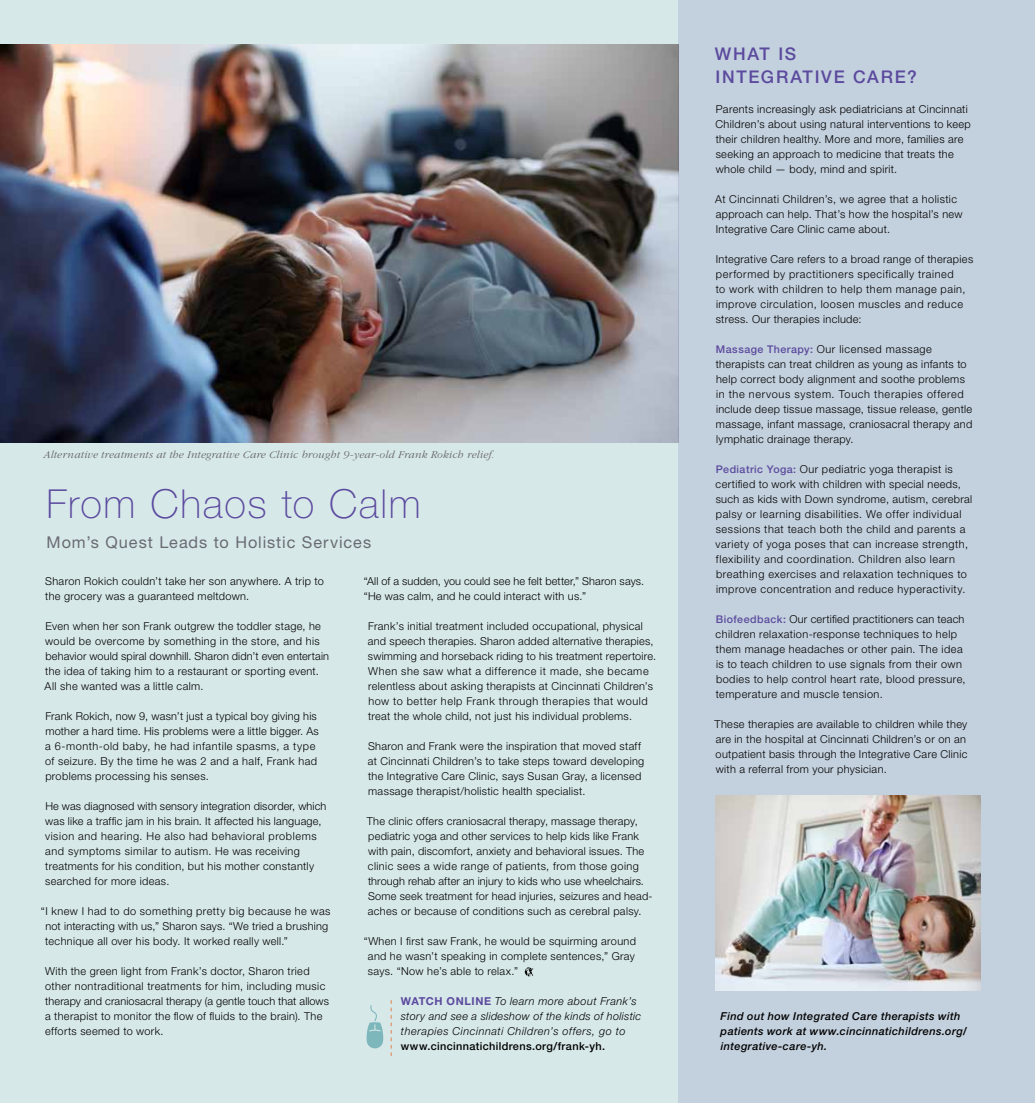
<style>
.page{position:relative;width:1035px;height:1103px;background:#fff}
.page>*{position:absolute;margin:0;border:0;box-sizing:border-box;transform-origin:0 0}
.t1{font:100 40px "Helvetica Neue LT Std";letter-spacing:.04em;color:#5b4a9e}
.t2{font:500 17.5px/22.5px "Helvetica Neue LT Std";letter-spacing:.095em;color:#5b4a9e}
.t3{font:16.25px "Helvetica Neue LT Std";letter-spacing:.055em;color:#696b73}
.t4{font:300 11px/15px "Helvetica Neue LT Std";letter-spacing:.03em;color:#000}
.t5{font:300 11px/15px "Helvetica Neue LT Std";letter-spacing:.05em;color:#000}
.t6{font:italic 300 11px/15px "Helvetica Neue LT Std";letter-spacing:.04em;color:#000}
.t7{font:italic 500 11px/15px "Helvetica Neue LT Std";letter-spacing:.035em;color:#000}
.t8{font:italic 300 11px "ITC Garamond Std";letter-spacing:.025em;color:#636466}
.t9{font:500 11px "Helvetica Neue LT Std";letter-spacing:.03em;color:#000}
.s1{font-weight:700;font-style:normal;color:#5b4a9e}
.s2{font-weight:500;font-size:10.62px;color:#5b4a9e}
</style>
<div class="page">
<div style="left:0;top:0;width:1035px;height:1102px;background:#d7e8e9"></div>
<svg style="left:525px;top:967px;width:8px;height:9px"></svg>
<svg style="left:366px;top:1005px;width:17px;height:43px"></svg>
<svg style="left:391px;top:1000px;width:1px;height:56px"></svg>
<img style="left:1px;top:44px;width:677px;height:398px">
<div style="left:678px;top:0;width:357px;height:1102px;background:#c3d0dd"></div>
<img style="left:715px;top:795px;width:266px;height:195px">
<p class="t8" style="left:44px;top:448px;width:452px">Alternative treatments at the Integrative Care Clinic brought 9-year-old Frank Rokich relief.</p>
<h1 class="t1" style="left:47px;top:480px;width:375px">From Chaos to Calm</h1>
<h3 class="t3" style="left:47px;top:532px;width:326px">Mom’s Quest Leads to Holistic Services</h3>
<p class="t4" style="left:45px;top:573px;width:280px">Sharon Rokich couldn’t take her son anywhere. A trip to the grocery was a guaranteed meltdown.</p>
<p class="t4" style="left:45px;top:618px;width:286px">Even when her son Frank outgrew the toddler stage, he would be overcome by something in the store, and his behavior would spiral downhill. Sharon didn’t even entertain the idea of taking him to a restaurant or sporting event.<br>All she wanted was a little calm.</p>
<p class="t4" style="left:45px;top:708px;width:275px">Frank Rokich, now 9, wasn’t just a typical boy giving his mother a hard time. His problems were a little bigger. As a 6-month-old baby, he had infantile spasms, a type of seizure. By the time he was 2 and a half, Frank had problems processing his senses.</p>
<p class="t4" style="left:45px;top:798px;width:283px">He was diagnosed with sensory integration disorder, which was like a traffic jam in his brain. It affected his language, vision and hearing. He also had behavioral problems and symptoms similar to autism. He was receiving treatments for his condition, but his mother constantly searched for more ideas.</p>
<p class="t4" style="left:45px;top:903px;width:287px;text-indent:-4px">“I knew I had to do something pretty big because he was not interacting with us,” Sharon says. “We tried a brushing technique all over his body. It worked really well.”</p>
<p class="t4" style="left:45px;top:963px;width:285px">With the green light from Frank’s doctor, Sharon tried other nontraditional treatments for him, including music therapy and craniosacral therapy (a gentle touch that allows a therapist to monitor the flow of fluids to the brain). The efforts seemed to work.</p>
<p class="t4" style="left:364px;top:573px;width:282px">“All of a sudden, you could see he felt better,” Sharon says. “He was calm, and he could interact with us.”</p>
<p class="t4" style="left:368px;top:618px;width:290px">Frank’s initial treatment included occupational, physical and speech therapies. Sharon added alternative therapies, swimming and horseback riding to his treatment repertoire.<br>When she saw what a difference it made, she became relentless about asking therapists at Cincinnati Children’s how to better help Frank through therapies that would treat the whole child, not just his individual problems.</p>
<p class="t4" style="left:368px;top:738px;width:278px">Sharon and Frank were the inspiration that moved staff at Cincinnati Children’s to take steps toward developing the Integrative Care Clinic, says Susan Gray, a licensed massage therapist/holistic health specialist.</p>
<p class="t4" style="left:367px;top:813px;width:287px">The clinic offers craniosacral therapy, massage therapy, pediatric yoga and other services to help kids like Frank with pain, discomfort, anxiety and behavioral issues. The clinic sees a wide range of patients, from those going through rehab after an injury to kids who use wheelchairs.<br>Some seek treatment for head injuries, seizures and head&shy;aches or because of conditions such as cerebral palsy.</p>
<p class="t4" style="left:368px;top:933px;width:270px;text-align:justify;text-indent:-4px">“When I first saw Frank, he would be squirming around and he wasn’t speaking in complete sentences,” Gray says. “Now he’s able to relax.”</p>
<p class="t6" style="left:401px;top:993px;width:242px"><span class="s1">WATCH ONLINE</span> To learn more about Frank’s story and see a slideshow of the kinds of holistic therapies Cincinnati Children’s offers, go to</p>
<p class="t9" style="left:401px;top:1040px;width:206px">www.cincinnatichildrens.org/frank-yh.</p>
<h2 class="t2" style="left:715px;top:42px;width:204px">WHAT IS<br>INTEGRATIVE CARE?</h2>
<p class="t4" style="left:716px;top:101px;width:257px">Parents increasingly ask pediatricians at Cincinnati Children’s about using natural interventions to keep their children healthy. More and more, families are seeking an approach to medicine that treats the whole child — body, mind and spirit.</p>
<p class="t4" style="left:715px;top:191px;width:249px">At Cincinnati Children’s, we agree that a holistic approach can help. That’s how the hospital’s new<br>Integrative Care Clinic came about.</p>
<p class="t5" style="left:716px;top:251px;width:259px">Integrative Care refers to a broad range of therapies performed by practitioners specifically trained<br>to work with children to help them manage pain, improve circulation, loosen muscles and reduce stress. Our therapies include:</p>
<p class="t4" style="left:716px;top:341px;width:258px"><span class="s2">Massage Therapy:</span> Our licensed massage therapists can treat children as young as infants to help correct body alignment and soothe problems in the nervous system. Touch therapies offered include deep tissue massage, tissue release, gentle massage, infant massage, craniosacral therapy and lymphatic drainage therapy.</p>
<p class="t5" style="left:716px;top:461px;width:258px"><span class="s2">Pediatric Yoga:</span> Our pediatric yoga therapist is certified to work with children with special needs, such as kids with Down syndrome, autism, cerebral palsy or learning disabilities. We offer individual sessions that teach both the child and parents a variety of yoga poses that can increase strength, flexibility and coordination. Children also learn breathing exercises and relaxation techniques to improve concentration and reduce hyperactivity.</p>
<p class="t4" style="left:716px;top:611px;width:251px"><span class="s2">Biofeedback:</span> Our certified practitioners can teach children relaxation-response techniques to help them manage headaches or other pain. The idea is to teach children to use signals from their own bodies to help control heart rate, blood pressure, temperature and muscle tension.</p>
<p class="t4" style="left:715px;top:716px;width:254px">These therapies are available to children while they are in the hospital at Cincinnati Children’s or on an outpatient basis through the Integrative Care Clinic with a referral from your physician.</p>
<p class="t7" style="left:721px;top:1008px;width:248px">Find out how Integrated Care therapists with patients work at www.cincinnatichildrens.org/ integrative-care-yh.</p>
</div>
